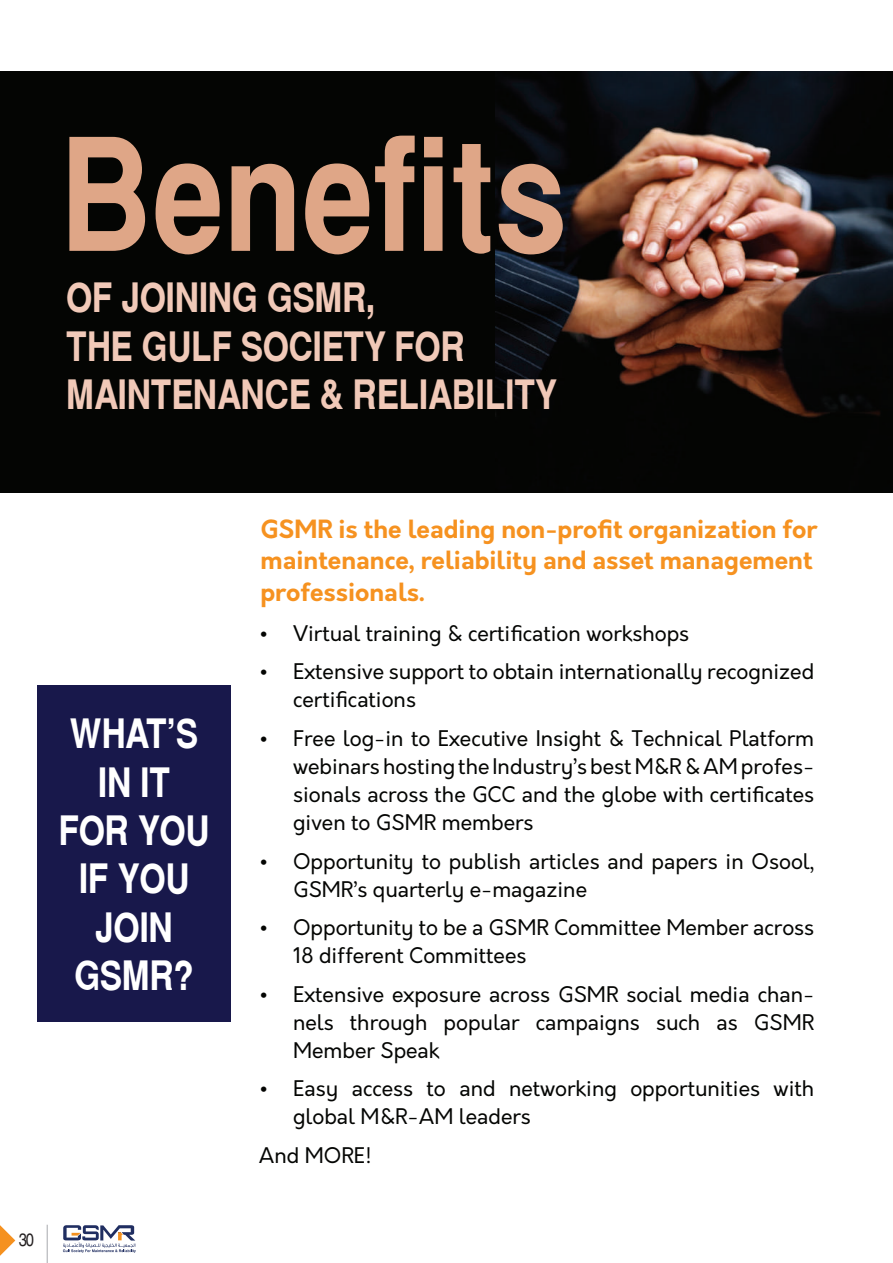
<style>
.page{position:relative;width:893px;height:1263px;background:#fff}
.page>*{position:absolute;margin:0;border:0;box-sizing:border-box;transform-origin:0 0}
.t1{font:700 155.7px "Switzerland Narrow";color:#dfa687}
.t2{font:700 40.35px/48.3px "Switzerland Narrow";color:#f1c9b8}
.t3{font:700 40.35px/48.3px "Switzerland Narrow";color:#fff;text-align:center}
.t4{font:700 24.6px/31.5px "Orkney";color:#f69220}
.t5{font:21px/28px "Orkney";color:#040503}
.t6{font:condensed 18px "Helvetica CE";color:#231f20}
</style>
<div class="page">
<svg style="left:63px;top:1225px;width:73px;height:28px"></svg>
<svg style="left:0;top:1225px;width:15px;height:31px"></svg>
<hr style="left:47px;top:1225px;width:1px;height:38px;background:#a8a9ad">
<div style="left:0;top:71px;width:893px;height:422px;background:#040503"></div>
<img style="left:496px;top:71px;width:397px;height:347px">
<div style="left:38px;top:685px;width:193px;height:336px;background:#18184b"></div>
<h1 class="t1" style="left:61px;top:104px;width:507px">Benefits</h1>
<h2 class="t2" style="left:66px;top:273px;width:492px">OF JOINING GSMR,<br>THE GULF SOCIETY FOR<br>MAINTENANCE &amp; RELIABILITY</h2>
<h2 class="t3" style="left:59px;top:709px;width:152px">WHAT’S<br>IN IT<br>FOR YOU<br>IF YOU<br>JOIN<br>GSMR?</h2>
<p class="t6" style="left:19px;top:1229px;width:17px">30</p>
<p class="t4" style="left:261px;top:513px;width:558px">GSMR is the leading non-profit organization for maintenance, reliability and asset management professionals.</p>
<p class="t5" style="left:259px;top:619px;width:432px">• Virtual training &amp; certification workshops</p>
<p class="t5" style="left:293px;top:658px;width:523px;text-indent:-34px">• Extensive support to obtain internationally recognized certifications</p>
<p class="t5" style="left:293px;top:725px;width:523px;text-align:justify;text-indent:-34px">• Free log-in to Executive Insight &amp; Technical Platform webinars hosting the Industry’s best M&amp;R &amp; AM profes&shy;sionals across the GCC and the globe with certificates given to GSMR members</p>
<p class="t5" style="left:293px;top:847px;width:523px;text-indent:-34px">• Opportunity to publish articles and papers in Osool,<br>GSMR’s quarterly e-magazine</p>
<p class="t5" style="left:293px;top:914px;width:523px;text-indent:-34px">• Opportunity to be a GSMR Committee Member across<br>18 different Committees</p>
<p class="t5" style="left:293px;top:980px;width:523px;text-align:justify;text-indent:-34px">• Extensive exposure across GSMR social media chan&shy;nels through popular campaigns such as GSMR Member Speak</p>
<p class="t5" style="left:293px;top:1075px;width:523px;text-indent:-34px">• Easy access to and networking opportunities with global M&amp;R-AM leaders</p>
<p class="t5" style="left:259px;top:1142px;width:114px">And MORE!</p>
</div>
